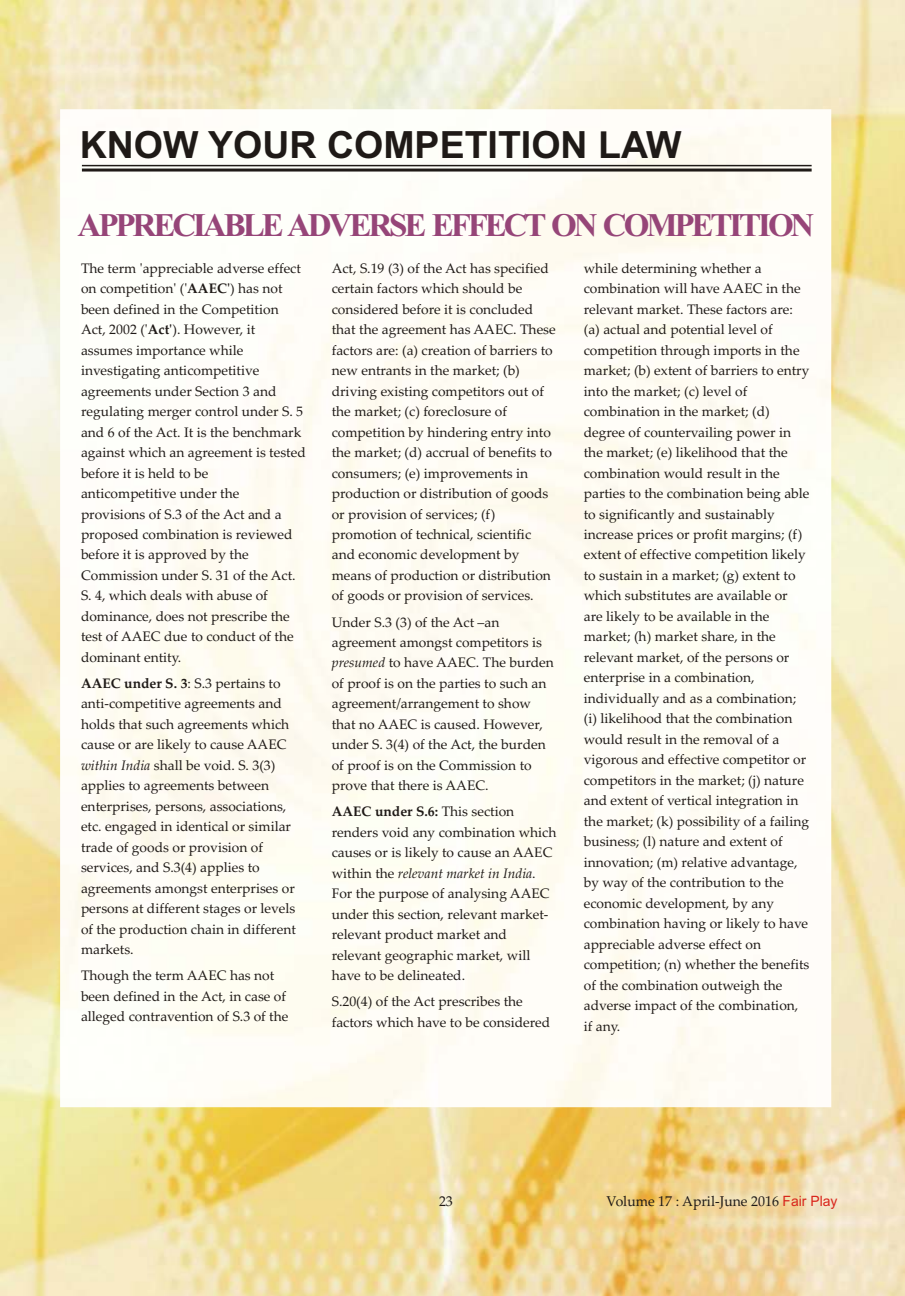
<style>
.page{position:relative;width:905px;height:1296px;background:#fff}
.page>*{position:absolute;margin:0;border:0;box-sizing:border-box;transform-origin:0 0}
.t1{font:700 37.5px "Arial";color:#1f1a17}
.t2{font:700 33px "Times New Roman";letter-spacing:-.095em;color:#964578}
.t3{font:14.25px "Palatino Linotype";color:#1f1a17}
.t4{font:13.8px/20.5px "Palatino Linotype";color:#1f1a17}
.s1{font-weight:700}
.s2{font-style:italic}
.s3{font-family:"Arial";color:#d9261c}
</style>
<div class="page">
<img style="left:1px;top:0;width:903px;height:1296px">
<img style="left:60px;top:109px;width:771px;height:998px">
<hr style="left:82px;top:165px;width:729px;height:1px;background:#1f1a17">
<hr style="left:82px;top:169px;width:729px;height:3px;background:#1f1a17">
<hr style="left:0;top:0;width:1px;height:1296px;background:#fcedc4">
<h1 class="t1" style="left:80px;top:131px;width:603px">KNOW YOUR COMPETITION LAW</h1>
<h2 class="t2" style="left:78px;top:213px;width:738px">APPRECIABLE ADVERSE EFFECT ON COMPETITION</h2>
<p class="t4" style="left:81px;top:259px;width:226px">The term 'appreciable adverse effect on competition' ('<span class="s1">AAEC'</span>) has not been defined in the Competition<br>Act, 2002 ('<span class="s1">Act'</span>). However, it assumes importance while investigating anticompetitive agreements under Section 3 and regulating merger control under S. 5 and 6 of the Act. It is the benchmark against which an agreement is tested before it is held to be anticompetitive under the provisions of S.3 of the Act and a proposed combination is reviewed before it is approved by the<br>Commission under S. 31 of the Act.<br>S. 4, which deals with abuse of dominance, does not prescribe the test of AAEC due to conduct of the dominant entity.</p>
<p class="t4" style="left:81px;top:675px;width:216px"><span class="s1">AAEC under S. 3</span>: S.3 pertains to anti-competitive agreements and holds that such agreements which cause or are likely to cause AAEC <span class="s2">within India</span> shall be void. S. 3(3) applies to agreements between enterprises, persons, associations, etc. engaged in identical or similar trade of goods or provision of services, and S.3(4) applies to agreements amongst enterprises or persons at different stages or levels of the production chain in different markets.</p>
<p class="t4" style="left:81px;top:967px;width:209px">Though the term AAEC has not been defined in the Act, in case of alleged contravention of S.3 of the</p>
<p class="t4" style="left:332px;top:259px;width:225px">Act, S.19 (3) of the Act has specified certain factors which should be considered before it is concluded that the agreement has AAEC. These factors are: (a) creation of barriers to new entrants in the market; (b) driving existing competitors out of the market; (c) foreclosure of competition by hindering entry into the market; (d) accrual of benefits to consumers; (e) improvements in production or distribution of goods or provision of services; (f) promotion of technical, scientific and economic development by means of production or distribution of goods or provision of services.</p>
<p class="t4" style="left:332px;top:613px;width:224px">Under S.3 (3) of the Act –an agreement amongst competitors is <span class="s2">presumed</span> to have AAEC. The burden of proof is on the parties to such an agreement/arrangement to show that no AAEC is caused. However, under S. 3(4) of the Act, the burden of proof is on the Commission to prove that there is AAEC.</p>
<p class="t4" style="left:332px;top:803px;width:226px"><span class="s1">AAEC under S.6:</span> This section renders void any combination which causes or is likely to cause an AAEC within the <span class="s2">relevant market in India</span>.<br>For the purpose of analysing AAEC under this section, relevant market&shy;relevant product market and relevant geographic market, will have to be delineated.</p>
<p class="t4" style="left:332px;top:993px;width:220px">S.20(4) of the Act prescribes the factors which have to be considered</p>
<p class="t4" style="left:583px;top:259px;width:227px">while determining whether a combination will have AAEC in the relevant market. These factors are: (a) actual and potential level of competition through imports in the market; (b) extent of barriers to entry into the market; (c) level of combination in the market; (d) degree of countervailing power in the market; (e) likelihood that the combination would result in the parties to the combination being able to significantly and sustainably increase prices or profit margins; (f) extent of effective competition likely to sustain in a market; (g) extent to which substitutes are available or are likely to be available in the market; (h) market share, in the relevant market, of the persons or enterprise in a combination, individually and as a combination; (i) likelihood that the combination would result in the removal of a vigorous and effective competitor or competitors in the market; (j) nature and extent of vertical integration in the market; (k) possibility of a failing business; (l) nature and extent of innovation; (m) relative advantage, by way of the contribution to the economic development, by any combination having or likely to have appreciable adverse effect on competition; (n) whether the benefits of the combination outweigh the adverse impact of the combination, if any.</p>
<p class="t3" style="left:439px;top:1196px;width:15px">23</p>
<p class="t3" style="left:606px;top:1196px;width:232px">Volume 17 : April-June 2016 <span class="s3">Fair Play</span></p>
</div>
